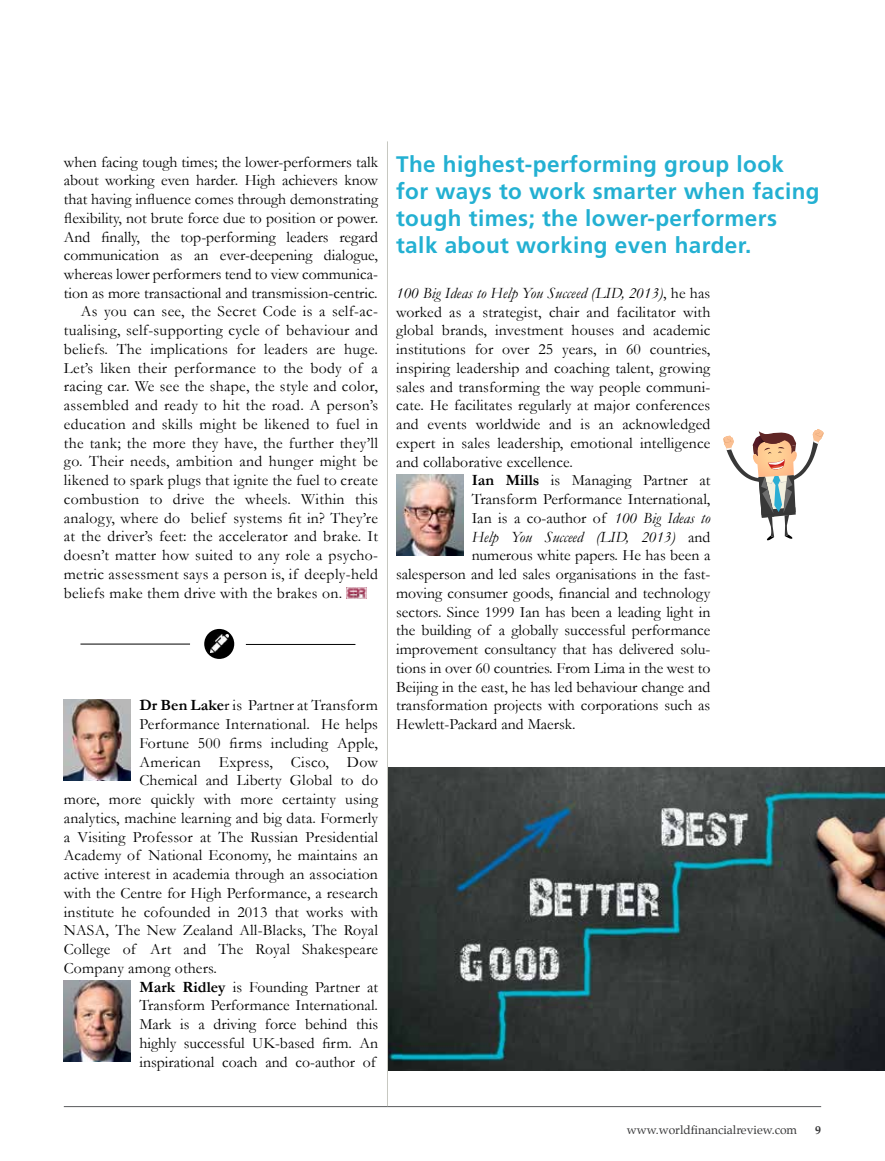
<style>
.page{position:relative;width:885px;height:1161px;background:#fff}
.page>*{position:absolute;margin:0;border:0;box-sizing:border-box;transform-origin:0 0}
.t1{font:700 22.5px/27px "Frutiger";letter-spacing:.02em;color:#23b0d2}
.t2{font:15.75px "Garamond";letter-spacing:.01em;color:#000}
.t3{font:italic 15.75px "Garamond";letter-spacing:.01em;color:#000}
.t4{font:12px "Palatino";color:#383839}
.t5{font:700 12px "Palatino";color:#383839}
.s1{font-weight:700}
.s2{font-style:normal}
.s3{font-style:italic}
</style>
<div class="page">
<hr style="left:64px;top:1106px;width:757px;height:1px;background:#58595b">
<div style="left:204px;top:629px;width:30px;height:30px;background:#000;border-radius:50%"></div>
<img style="left:210px;top:634px;width:19px;height:19px">
<hr style="left:80px;top:644px;width:110px;height:1px;background:#000">
<hr style="left:246px;top:644px;width:109px;height:1px;background:#000">
<img style="left:64px;top:699px;width:67px;height:81px">
<img style="left:64px;top:980px;width:67px;height:81px">
<img style="left:388px;top:768px;width:496px;height:302px">
<img style="left:396px;top:474px;width:67px;height:81px">
<hr style="left:387px;top:141px;width:1px;height:965px;background:#c7c8c1">
<svg style="left:723px;top:429px;width:100px;height:112px"></svg>
<img style="left:346px;top:588px;width:20px;height:10px">
<p class="t2" style="left:64px;top:152px;width:316px">when facing tough times; the lower-performers talk</p>
<p class="t2" style="left:64px;top:171px;width:316px">about working even harder. High achievers know</p>
<p class="t2" style="left:64px;top:190px;width:316px">that having influence comes through demonstrating</p>
<p class="t2" style="left:64px;top:208px;width:316px">flexibility, not brute force due to position or power.</p>
<p class="t2" style="left:64px;top:227px;width:316px">And finally, the top-performing leaders regard</p>
<p class="t2" style="left:64px;top:246px;width:316px">communication as an ever-deepening dialogue,</p>
<p class="t2" style="left:64px;top:265px;width:316px">whereas lower performers tend to view communica-</p>
<p class="t2" style="left:64px;top:283px;width:315px">tion as more transactional and transmission-centric.</p>
<p class="t2" style="left:81px;top:302px;width:299px">As you can see, the Secret Code is a self-ac-</p>
<p class="t2" style="left:64px;top:321px;width:316px">tualising, self-supporting cycle of behaviour and</p>
<p class="t2" style="left:64px;top:340px;width:316px">beliefs. The implications for leaders are huge.</p>
<p class="t2" style="left:64px;top:358px;width:316px">Let’s liken their performance to the body of a</p>
<p class="t2" style="left:64px;top:377px;width:315px">racing car. We see the shape, the style and color,</p>
<p class="t2" style="left:64px;top:396px;width:316px">assembled and ready to hit the road. A person’s</p>
<p class="t2" style="left:64px;top:415px;width:316px">education and skills might be likened to fuel in</p>
<p class="t2" style="left:64px;top:433px;width:316px">the tank; the more they have, the further they’ll</p>
<p class="t2" style="left:64px;top:452px;width:315px">go. Their needs, ambition and hunger might be</p>
<p class="t2" style="left:64px;top:471px;width:316px">likened to spark plugs that ignite the fuel to create</p>
<p class="t2" style="left:64px;top:489px;width:316px">combustion to drive the wheels. Within this</p>
<p class="t2" style="left:64px;top:508px;width:316px">analogy, where do belief systems fit in? They’re</p>
<p class="t2" style="left:64px;top:527px;width:316px">at the driver’s feet: the accelerator and brake. It</p>
<p class="t2" style="left:64px;top:546px;width:316px">doesn’t matter how suited to any role a psycho-</p>
<p class="t2" style="left:64px;top:564px;width:316px">metric assessment says a person is, if deeply-held</p>
<p class="t2" style="left:64px;top:583px;width:280px">beliefs make them drive with the brakes on.</p>
<p class="t2" style="left:139px;top:696px;width:240px"><span class="s1">Dr Ben Lake</span>r is Partner at Transform</p>
<p class="t2" style="left:139px;top:715px;width:240px">Performance International. He helps</p>
<p class="t2" style="left:139px;top:733px;width:240px">Fortune 500 firms including Apple,</p>
<p class="t2" style="left:139px;top:752px;width:240px">American Express, Cisco, Dow</p>
<p class="t2" style="left:139px;top:771px;width:240px">Chemical and Liberty Global to do</p>
<p class="t2" style="left:64px;top:790px;width:316px">more, more quickly with more certainty using</p>
<p class="t2" style="left:64px;top:808px;width:316px">analytics, machine learning and big data. Formerly</p>
<p class="t2" style="left:64px;top:827px;width:316px">a Visiting Professor at The Russian Presidential</p>
<p class="t2" style="left:64px;top:846px;width:316px">Academy of National Economy, he maintains an</p>
<p class="t2" style="left:64px;top:865px;width:315px">active interest in academia through an association</p>
<p class="t2" style="left:64px;top:883px;width:316px">with the Centre for High Performance, a research</p>
<p class="t2" style="left:64px;top:902px;width:316px">institute he cofounded in 2013 that works with</p>
<p class="t2" style="left:64px;top:921px;width:316px">NASA, The New Zealand All-Blacks, The Royal</p>
<p class="t2" style="left:64px;top:940px;width:316px">College of Art and The Royal Shakespeare</p>
<p class="t2" style="left:64px;top:958px;width:154px">Company among others.</p>
<p class="t2" style="left:139px;top:977px;width:240px"><span class="s1">Mark Ridley</span> is Founding Partner at</p>
<p class="t2" style="left:139px;top:996px;width:240px">Transform Performance International.</p>
<p class="t2" style="left:139px;top:1015px;width:240px">Mark is a driving force behind this</p>
<p class="t2" style="left:139px;top:1033px;width:240px">highly successful UK-based firm. An</p>
<p class="t2" style="left:139px;top:1052px;width:238px">inspirational coach and co-author of</p>
<h1 class="t1" style="left:396px;top:151px;width:425px">The highest-performing group look for ways to work smarter when facing tough times; the lower-performers talk about working even harder.</h1>
<p class="t3" style="left:396px;top:283px;width:316px">100 Big Ideas to Help You Succeed (LID, 2013)<span class="s2">, he has</span></p>
<p class="t2" style="left:396px;top:302px;width:316px">worked as a strategist, chair and facilitator with</p>
<p class="t2" style="left:396px;top:321px;width:316px">global brands, investment houses and academic</p>
<p class="t2" style="left:396px;top:340px;width:316px">institutions for over 25 years, in 60 countries,</p>
<p class="t2" style="left:396px;top:358px;width:316px">inspiring leadership and coaching talent, growing</p>
<p class="t2" style="left:396px;top:377px;width:316px">sales and transforming the way people communi-</p>
<p class="t2" style="left:396px;top:396px;width:316px">cate. He facilitates regularly at major conferences</p>
<p class="t2" style="left:396px;top:415px;width:316px">and events worldwide and is an acknowledged</p>
<p class="t2" style="left:396px;top:433px;width:316px">expert in sales leadership, emotional intelligence</p>
<p class="t2" style="left:396px;top:452px;width:178px">and collaborative excellence.</p>
<p class="t2" style="left:471px;top:471px;width:240px"><span class="s1">Ian Mills</span> is Managing Partner at</p>
<p class="t2" style="left:471px;top:490px;width:240px">Transform Performance International,</p>
<p class="t2" style="left:471px;top:508px;width:240px">Ian is a co-author of <span class="s3">100 Big Ideas to</span></p>
<p class="t3" style="left:471px;top:527px;width:240px">Help You Succeed (LID, 2013) <span class="s2">and</span></p>
<p class="t2" style="left:471px;top:546px;width:240px">numerous white papers. He has been a</p>
<p class="t2" style="left:396px;top:565px;width:316px">salesperson and led sales organisations in the fast-</p>
<p class="t2" style="left:396px;top:583px;width:316px">moving consumer goods, financial and technology</p>
<p class="t2" style="left:396px;top:602px;width:316px">sectors. Since 1999 Ian has been a leading light in</p>
<p class="t2" style="left:396px;top:621px;width:316px">the building of a globally successful performance</p>
<p class="t2" style="left:396px;top:640px;width:316px">improvement consultancy that has delivered solu-</p>
<p class="t2" style="left:396px;top:658px;width:316px">tions in over 60 countries. From Lima in the west to</p>
<p class="t2" style="left:396px;top:677px;width:316px">Beijing in the east, he has led behaviour change and</p>
<p class="t2" style="left:396px;top:696px;width:316px">transformation projects with corporations such as</p>
<p class="t2" style="left:396px;top:715px;width:181px">Hewlett-Packard and Maersk.</p>
<p class="t4" style="left:626px;top:1120px;width:172px">www.worldfinancialreview.com</p>
<p class="t5" style="left:815px;top:1120px;width:7px">9</p>
</div>
